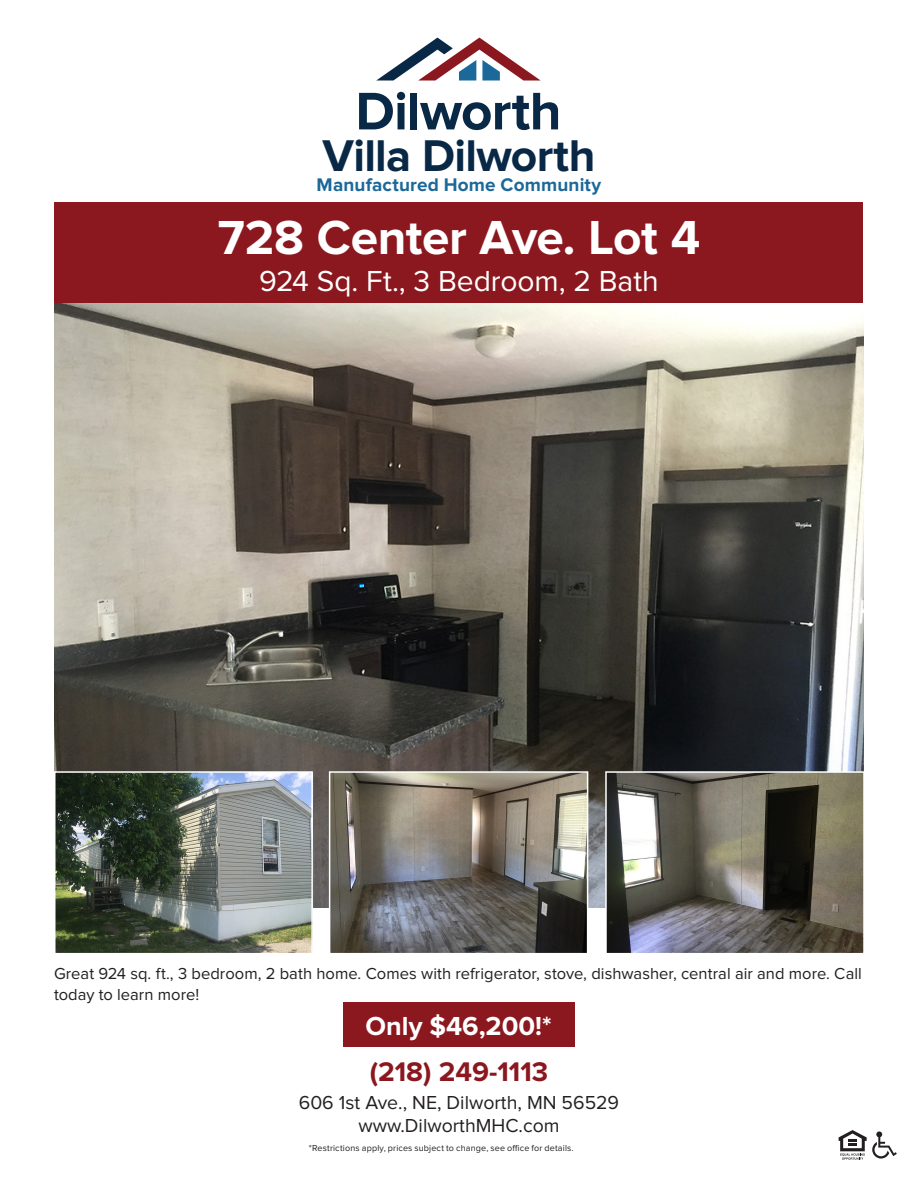
<style>
.page{position:relative;width:918px;height:1188px;background:#fff}
.page>*{position:absolute;margin:0;border:0;box-sizing:border-box;transform-origin:0 0}
.t1{font:700 54.75px "Proxima Nova";letter-spacing:-.015em;color:#082846}
.t2{font:700 49.5px "Proxima Nova";letter-spacing:-.01em;color:#fff}
.t3{font:700 46.05px "Proxima Nova";letter-spacing:-.015em;color:#082846}
.t4{font:30px "Proxima Nova";letter-spacing:-.005em;color:#fff}
.t5{font:700 27.9px "Proxima Nova";color:#8c181f}
.t6{font:700 27px "Proxima Nova";color:#fff}
.t7{font:19.5px/23.4px "Proxima Nova";color:#231f20;text-align:center}
.t8{font:700 18.9px "Proxima Nova";letter-spacing:.01em;color:#1b689a}
.t9{font:16.5px/21px "Proxima Nova";letter-spacing:.005em;color:#231f20}
.t10{font:9px "Proxima Nova";letter-spacing:.015em;color:#231f20}
</style>
<div class="page">
<div style="left:55px;top:202px;width:808px;height:102px;background:#8c181f"></div>
<svg style="left:376px;top:38px;width:165px;height:43px"></svg>
<img style="left:55px;top:304px;width:809px;height:603px">
<svg style="left:839px;top:1130px;width:58px;height:30px"></svg>
<div style="left:343px;top:1002px;width:231px;height:45px;background:#8c181f"></div>
<img style="left:57px;top:774px;width:253px;height:177px">
<div style="left:54px;top:771px;width:259px;height:183px;border:2px solid #fff"></div>
<img style="left:608px;top:774px;width:254px;height:177px">
<div style="left:605px;top:771px;width:260px;height:183px;border:2px solid #fff"></div>
<img style="left:332px;top:774px;width:253px;height:177px">
<div style="left:329px;top:771px;width:259px;height:183px;border:2px solid #fff"></div>
<p class="t1" style="left:355px;top:80px;width:208px">Dilworth</p>
<p class="t3" style="left:322px;top:129px;width:275px">Villa Dilworth</p>
<p class="t8" style="left:317px;top:174px;width:286px">Manufactured Home Community</p>
<p class="t2" style="left:218px;top:209px;width:484px">728 Center Ave. Lot 4</p>
<p class="t4" style="left:259px;top:267px;width:401px">924 Sq. Ft., 3 Bedroom, 2 Bath</p>
<p class="t9" style="left:54px;top:964px;width:809px">Great 924 sq. ft., 3 bedroom, 2 bath home. Comes with refrigerator, stove, dishwasher, central air and more. Call today to learn more!</p>
<p class="t6" style="left:366px;top:1011px;width:187px">Only $46,200!*</p>
<p class="t5" style="left:370px;top:1055px;width:180px">(218) 249-1113</p>
<p class="t7" style="left:299px;top:1091px;width:322px">606 1st Ave., NE, Dilworth, MN 56529 www.DilworthMHC.com</p>
<p class="t10" style="left:309px;top:1144px;width:266px">*Restrictions apply, prices subject to change, see office for details.</p>
</div>
